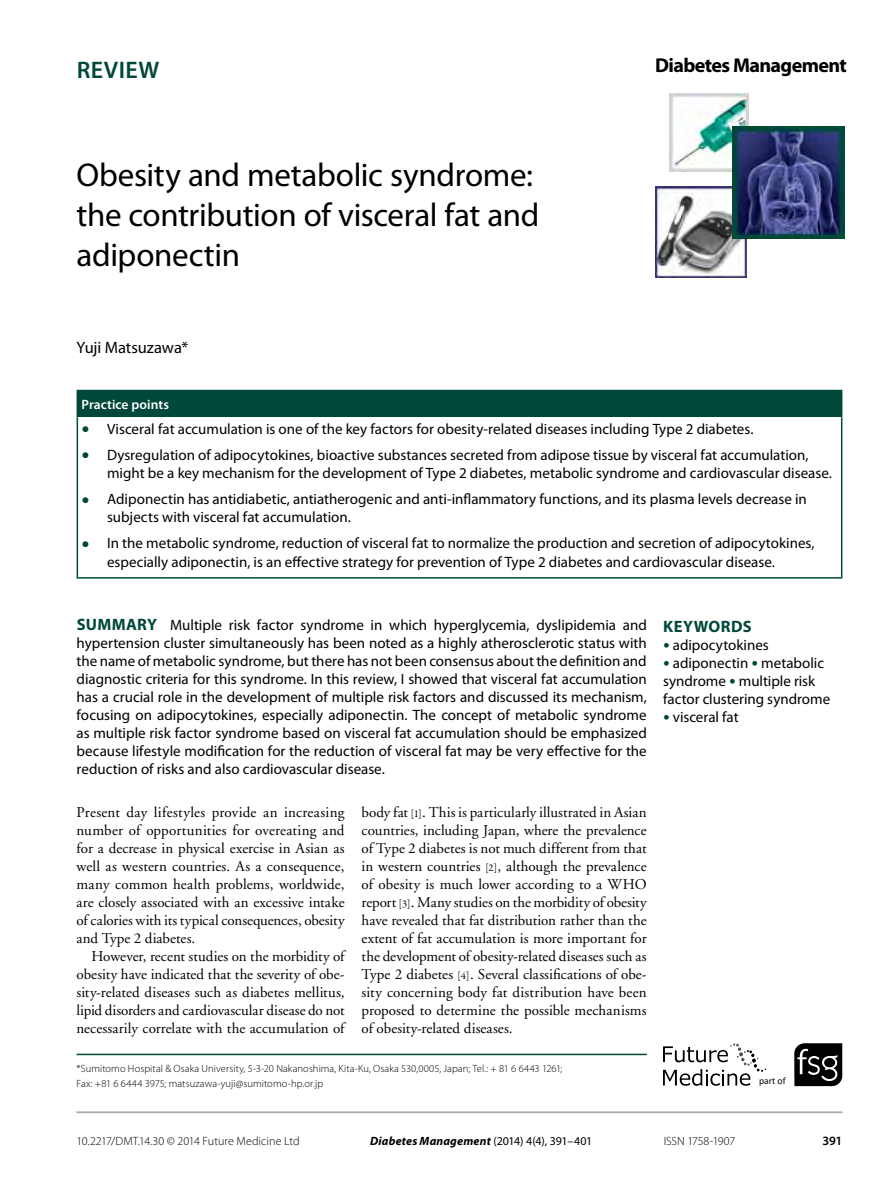
<style>
.page{position:relative;width:885px;height:1191px;background:#fff}
.page>*{position:absolute;margin:0;border:0;box-sizing:border-box;transform-origin:0 0}
.t1{font:33px/39.6px "Myriad Pro";letter-spacing:-.01em;color:#000}
.t2{font:600 24px "Myriad Pro";letter-spacing:.02em;color:#00483a}
.t3{font:700 20.1px "Myriad Pro";letter-spacing:-.03em;color:#000}
.t4{font:16.5px "Myriad Pro";letter-spacing:-.005em;color:#000}
.t5{font:700 16.5px "Myriad Pro";letter-spacing:.025em;color:#00483a}
.t6{font:15px/18px "Myriad Pro";color:#000}
.t7{font:15px/18px "Adobe Garamond";color:#000;text-align:justify}
.t8{font:600 13.5px "Myriad Pro";letter-spacing:.005em;color:#fff}
.t9{font:600 12.75px "Myriad Pro";color:#000}
.t10{font:300 12px "Myriad Pro";letter-spacing:-.005em;color:#000}
.t11{font:italic 700 12px "Myriad Pro";letter-spacing:.015em;color:#000}
.t12{font:300 10.5px/15px "Myriad Pro";letter-spacing:.01em;color:#000}
.t13{font:9.75px "Calibri";color:#000}
.s1{font-family:"Arial";font-size:13.5px;color:#00483a}
.s2{font-weight:700;font-size:16.5px;color:#00483a}
.s3{font-family:"Frutiger";font-weight:300;font-stretch:condensed;font-size:13.5px;color:#00483a}
.s4{font-family:"Garamond Premr Pro";font-size:10.5px}
.s5{font-weight:400;font-style:normal}
</style>
<div class="page">
<hr style="left:77px;top:1111px;width:765px;height:2px;background:#a7a9ac">
<svg style="left:794px;top:1043px;width:48px;height:43px;background:#2f2f2f"></svg>
<svg style="left:663px;top:1043px;width:103px;height:42px"></svg>
<img style="left:670px;top:93px;width:78px;height:78px">
<img style="left:655px;top:186px;width:91px;height:91px">
<img style="left:732px;top:127px;width:112px;height:112px">
<hr style="left:77px;top:1053px;width:569px;height:2px;background:#00483a">
<div style="left:77px;top:390px;width:764px;height:28px;background:#00483a"></div>
<hr style="left:77px;top:390px;width:765px;height:1px;background:#00483a">
<hr style="left:840px;top:391px;width:2px;height:27px;background:#00483a">
<hr style="left:77px;top:418px;width:1px;height:159px;background:#00483a">
<hr style="left:840px;top:418px;width:2px;height:159px;background:#00483a">
<hr style="left:77px;top:577px;width:765px;height:1px;background:#00483a">
<h2 class="t2" style="left:77px;top:55px;width:84px">Review</h2>
<h1 class="t1" style="left:77px;top:155px;width:464px">Obesity and metabolic syndrome: the contribution of visceral fat and adiponectin</h1>
<p class="t4" style="left:77px;top:337px;width:113px">Yuji Matsuzawa*</p>
<h3 class="t3" style="left:655px;top:52px;width:193px">Diabetes Management</h3>
<p class="t8" style="left:82px;top:396px;width:89px">Practice points</p>
<p class="t6" style="left:82px;top:419px;width:673px"><span class="s1">●</span> Visceral fat accumulation is one of the key factors for obesity-related diseases including Type 2 diabetes.</p>
<p class="t6" style="left:107px;top:446px;width:726px;text-indent:-26px"><span class="s1">●</span> Dysregulation of adipocytokines, bioactive substances secreted from adipose tissue by visceral fat accumulation, might be a key mechanism for the development of Type 2 diabetes, metabolic syndrome and cardiovascular disease.</p>
<p class="t6" style="left:107px;top:490px;width:701px;text-indent:-26px"><span class="s1">●</span> Adiponectin has antidiabetic, antiatherogenic and anti-inflammatory functions, and its plasma levels decrease in subjects with visceral fat accumulation.</p>
<p class="t6" style="left:107px;top:534px;width:709px;text-indent:-26px"><span class="s1">●</span> In the metabolic syndrome, reduction of visceral fat to normalize the production and secretion of adipocytokines, especially adiponectin, is an effective strategy for prevention of Type 2 diabetes and cardiovascular disease.</p>
<p class="t6" style="left:77px;top:616px;width:572px;text-align:justify"><span class="s2">summary</span> Multiple risk factor syndrome in which hyperglycemia, dyslipidemia and hypertension cluster simultaneously has been noted as a highly atherosclerotic status with the name of metabolic syndrome, but there has not been consensus about the definition and diagnostic criteria for this syndrome. In this review, I showed that visceral fat accumulation has a crucial role in the development of multiple risk factors and discussed its mechanism, focusing on adipocytokines, especially adiponectin. The concept of metabolic syndrome as multiple risk factor syndrome based on visceral fat accumulation should be emphasized because lifestyle modification for the reduction of visceral fat may be very effective for the reduction of risks and also cardiovascular disease.</p>
<p class="t5" style="left:663px;top:616px;width:90px">Keywords</p>
<p class="t6" style="left:663px;top:636px;width:107px"><span class="s3">•</span> adipocytokines</p>
<p class="t6" style="left:663px;top:654px;width:169px"><span class="s3">•</span> adiponectin <span class="s3">•</span> metabolic syndrome <span class="s3">•</span> multiple risk factor clustering syndrome</p>
<p class="t6" style="left:663px;top:708px;width:77px"><span class="s3">•</span> visceral fat</p>
<p class="t7" style="left:77px;top:803px;width:269px">Present day lifestyles provide an increasing number of opportunities for overeating and for a decrease in physical exercise in Asian as well as western countries. As a consequence, many common health problems, worldwide, are closely associated with an excessive intake of calories with its typical consequences, obesity and Type 2 diabetes.</p>
<p class="t7" style="left:77px;top:947px;width:269px;text-indent:15px">However, recent studies on the morbidity of obesity have indicated that the severity of obe&shy;sity-related diseases such as diabetes mellitus, lipid disorders and cardiovascular disease do not necessarily correlate with the accumulation of</p>
<p class="t7" style="left:361px;top:803px;width:286px">body fat <span class="s4">[1]</span>. This is particularly illustrated in Asian countries, including Japan, where the prevalence of Type 2 diabetes is not much different from that in western countries <span class="s4">[2]</span>, although the prevalence of obesity is much lower according to a WHO report <span class="s4">[3]</span>. Many studies on the morbidity of obesity have revealed that fat distribution rather than the extent of fat accumulation is more important for the development of obesity-related diseases such as Type 2 diabetes <span class="s4">[4]</span>. Several classifications of obe&shy;sity concerning body fat distribution have been proposed to determine the possible mechanisms of obesity-related diseases.</p>
<p class="t12" style="left:77px;top:1061px;width:487px">*Sumitomo Hospital &amp; Osaka University, 5-3-20 Nakanoshima, Kita-Ku, Osaka 530,0005, Japan; Tel.: + 81 6 6443 1261;<br>Fax: +81 6 6444 3975; matsuzawa-yuji@sumitomo-hp.or.jp</p>
<p class="t13" style="left:759px;top:1074px;width:28px">part of</p>
<p class="t10" style="left:76px;top:1134px;width:224px">10.2217/DMT.14.30 © 2014 Future Medicine Ltd</p>
<p class="t11" style="left:370px;top:1133px;width:224px">Diabetes Management <span class="s5">(2014) 4(4), 391–401</span></p>
<p class="t10" style="left:663px;top:1134px;width:73px">ISSN 1758-1907</p>
<p class="t9" style="left:822px;top:1132px;width:22px">391</p>
</div>
